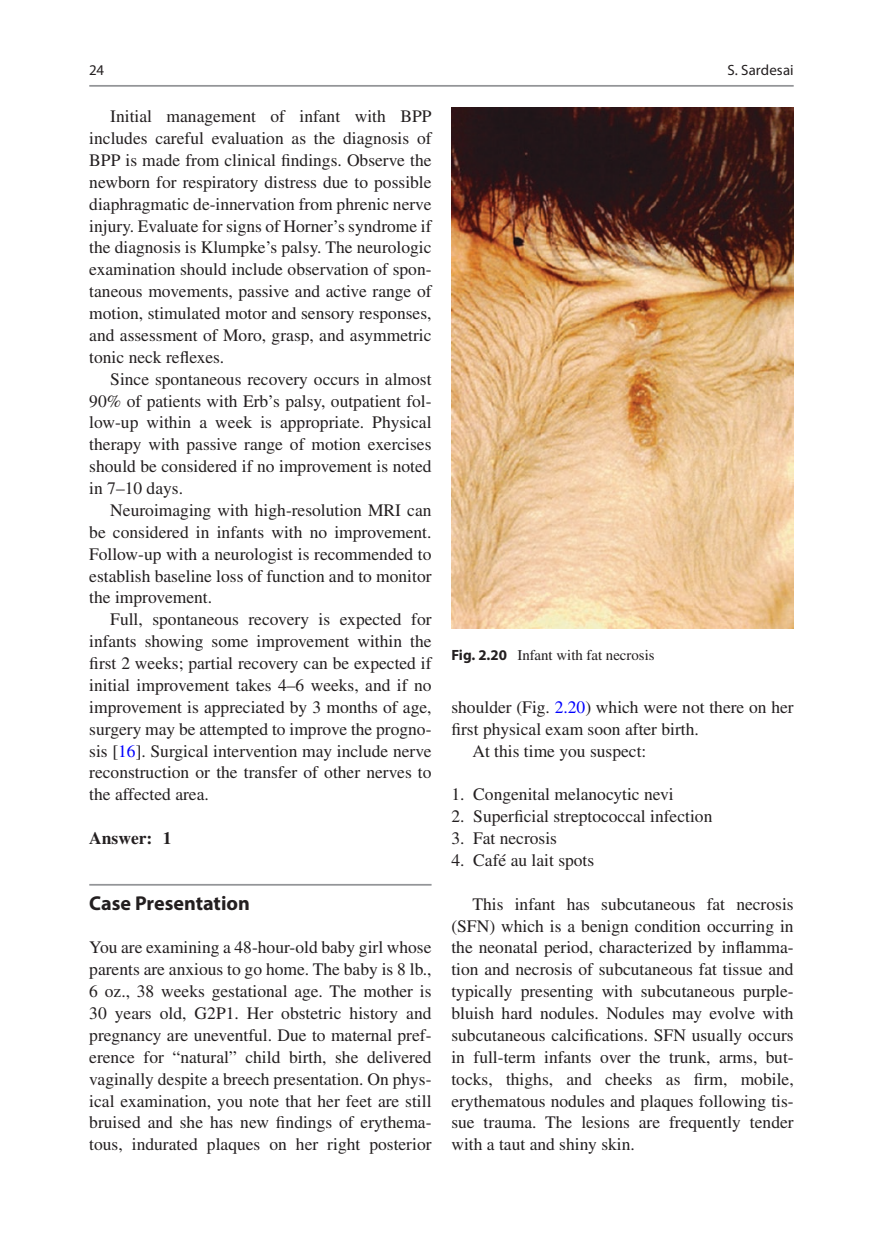
<style>
.page{position:relative;width:883px;height:1260px;background:#fff}
.page>*{position:absolute;margin:0;border:0;box-sizing:border-box;transform-origin:0 0}
.t1{font:700 20.12px "Wpbqcb Myriad Pro";color:#231f20}
.t2{font:17.5px/21.9px "Wdhxtp Times LT Std";color:#231f20;text-align:justify}
.t3{font:700 17.5px "Dngbhf Times LT Std";color:#231f20}
.t4{font:14.88px "Wdhxtp Times LT Std";color:#231f20}
.t5{font:14.88px "Ctrfrx Myriad Pro";letter-spacing:.005em;color:#231f20}
.t6{font:14.88px "Pmylbc Myriad Pro";color:#231f20}
.s1{color:#00f}
.s2{font-family:"Wpbqcb Myriad Pro";font-weight:700}
</style>
<div class="page">
<hr style="left:89px;top:884px;width:343px;height:2px;background:#939598">
<img style="left:451px;top:107px;width:343px;height:522px">
<hr style="left:89px;top:85px;width:705px;height:2px;background:#939598">
<p class="t6" style="left:89px;top:61px;width:16px">24</p>
<p class="t2" style="left:89px;top:105px;width:344px;text-indent:21px">Initial management of infant with BPP includes careful evaluation as the diagnosis of BPP is made from clinical findings. Observe the newborn for respiratory distress due to possible diaphragmatic de-innervation from phrenic nerve injury. Evaluate for signs of Horner’s syndrome if the diagnosis is Klumpke’s palsy. The neurologic examination should include observation of spon&shy;taneous movements, passive and active range of motion, stimulated motor and sensory responses, and assessment of Moro, grasp, and asymmetric tonic neck reflexes.</p>
<p class="t2" style="left:89px;top:368px;width:344px;text-indent:21px">Since spontaneous recovery occurs in almost 90% of patients with Erb’s palsy, outpatient fol&shy;low-up within a week is appropriate. Physical therapy with passive range of motion exercises should be considered if no improvement is noted in 7–10 days.</p>
<p class="t2" style="left:89px;top:499px;width:344px;text-indent:21px">Neuroimaging with high-resolution MRI can be considered in infants with no improvement.<br>Follow-up with a neurologist is recommended to establish baseline loss of function and to monitor the improvement.</p>
<p class="t2" style="left:89px;top:608px;width:344px;text-indent:21px">Full, spontaneous recovery is expected for infants showing some improvement within the first 2 weeks; partial recovery can be expected if initial improvement takes 4–6 weeks, and if no improvement is appreciated by 3 months of age, surgery may be attempted to improve the progno&shy;sis [<span class="s1">16</span>]. Surgical intervention may include nerve reconstruction or the transfer of other nerves to the affected area.</p>
<p class="t3" style="left:89px;top:828px;width:84px">Answer: 1</p>
<p class="t1" style="left:89px;top:890px;width:162px">Case Presentation</p>
<p class="t2" style="left:89px;top:937px;width:344px">You are examining a 48-hour-old baby girl whose parents are anxious to go home. The baby is 8 lb., 6 oz., 38 weeks gestational age. The mother is 30 years old, G2P1. Her obstetric history and pregnancy are uneventful. Due to maternal pref&shy;erence for “natural” child birth, she delivered vaginally despite a breech presentation. On phys&shy;ical examination, you note that her feet are still bruised and she has new findings of erythema&shy;tous, indurated plaques on her right posterior</p>
<p class="t5" style="left:727px;top:61px;width:68px">S. Sardesai</p>
<p class="t4" style="left:451px;top:647px;width:205px"><span class="s2">Fig. 2.20</span> Infant with fat necrosis</p>
<p class="t2" style="left:451px;top:696px;width:344px">shoulder (Fig. <span class="s1">2.20</span>) which were not there on her</p>
<p class="t2" style="left:451px;top:718px;width:249px">first physical exam soon after birth.</p>
<p class="t2" style="left:472px;top:740px;width:176px">At this time you suspect:</p>
<p class="t2" style="left:451px;top:783px;width:224px">1. Congenital melanocytic nevi</p>
<p class="t2" style="left:451px;top:805px;width:262px">2. Superficial streptococcal infection</p>
<p class="t2" style="left:451px;top:827px;width:107px">3. Fat necrosis</p>
<p class="t2" style="left:451px;top:849px;width:144px">4. Café au lait spots</p>
<p class="t2" style="left:451px;top:893px;width:344px;text-indent:21px">This infant has subcutaneous fat necrosis (SFN) which is a benign condition occurring in the neonatal period, characterized by inflamma&shy;tion and necrosis of subcutaneous fat tissue and typically presenting with subcutaneous purple&shy;bluish hard nodules. Nodules may evolve with subcutaneous calcifications. SFN usually occurs in full-term infants over the trunk, arms, but&shy;tocks, thighs, and cheeks as firm, mobile, erythematous nodules and plaques following tis&shy;sue trauma. The lesions are frequently tender with a taut and shiny skin.</p>
</div>
